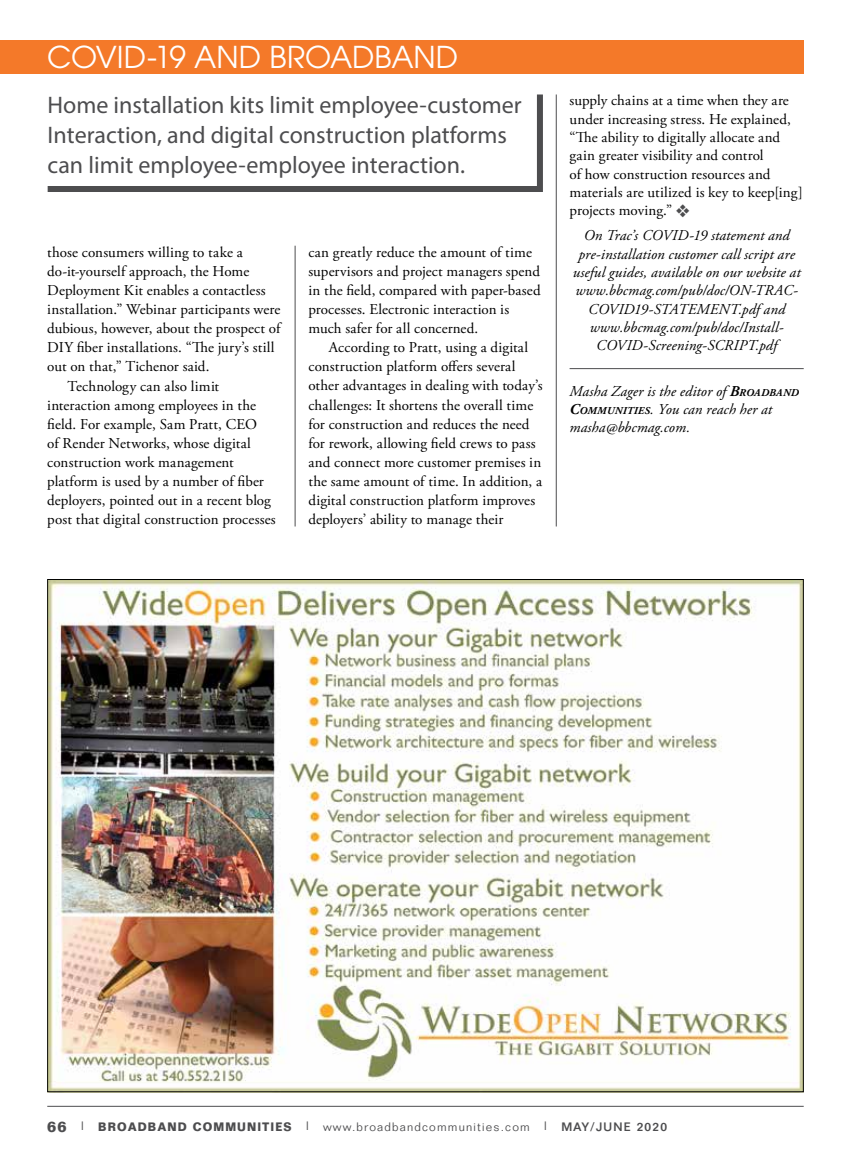
<style>
.page{position:relative;width:851px;height:1161px;background:#fff}
.page>*{position:absolute;margin:0;border:0;box-sizing:border-box;transform-origin:0 0}
.t1{font:30px "Avant Garde";letter-spacing:-.005em;color:#fff}
.t2{font:24px/30px "Myriad Pro";color:#4d4d4f}
.t3{font:15px/19px "Adobe Garamond Pro";letter-spacing:.01em;color:#000}
.t4{font:italic 15px/18.3px "Adobe Garamond Pro";letter-spacing:.005em;color:#000;text-align:center}
.t5{font:300 12px "Folio";letter-spacing:.1em;color:#4d4d4f}
.s1{color:#4d4d4f}
.s2{font-weight:700}
.s3{font-weight:700;font-size:10.5px}
.s4{font-weight:700;font-size:15px}
.s5{font-weight:500}
</style>
<div class="page">
<div style="left:0;top:40px;width:803px;height:34px;background:#f47929"></div>
<hr style="left:47px;top:1106px;width:756px;height:1px;background:#4d4d4f">
<hr style="left:556px;top:94px;width:1px;height:432px;background:#4d4d4f">
<hr style="left:295px;top:246px;width:1px;height:280px;background:#4d4d4f">
<hr style="left:569px;top:368px;width:234px;height:1px;background:#4d4d4f">
<img style="left:49px;top:581px;width:752px;height:509px">
<svg style="left:47px;top:94px;width:496px;height:98px"></svg>
<h1 class="t1" style="left:47px;top:39px;width:412px">COVID-19 AND BROADBAND</h1>
<h2 class="t2" style="left:48px;top:89px;width:475px">Home installation kits limit employee-customer<br>Interaction, and digital construction platforms can limit employee-employee interaction.</h2>
<p class="t3" style="left:47px;top:243px;width:197px">those consumers willing to take a</p>
<p class="t3" style="left:47px;top:262px;width:203px">do-it-yourself approach, the Home</p>
<p class="t3" style="left:47px;top:281px;width:220px">Deployment Kit enables a contactless</p>
<p class="t3" style="left:47px;top:300px;width:234px">installation.” Webinar participants were</p>
<p class="t3" style="left:47px;top:320px;width:234px">dubious, however, about the prospect of</p>
<p class="t3" style="left:47px;top:339px;width:229px">DIY fiber installations. “The jury’s still</p>
<p class="t3" style="left:47px;top:358px;width:164px">out on that,” Tichenor said.</p>
<p class="t3" style="left:68px;top:377px;width:153px">Technology can also limit</p>
<p class="t3" style="left:47px;top:396px;width:210px">interaction among employees in the</p>
<p class="t3" style="left:47px;top:415px;width:211px">field. For example, Sam Pratt, CEO</p>
<p class="t3" style="left:47px;top:434px;width:205px">of Render Networks, whose digital</p>
<p class="t3" style="left:47px;top:453px;width:188px">construction work management</p>
<p class="t3" style="left:47px;top:472px;width:218px">platform is used by a number of fiber</p>
<p class="t3" style="left:47px;top:491px;width:225px">deployers, pointed out in a recent blog</p>
<p class="t3" style="left:47px;top:510px;width:230px">post that digital construction processes</p>
<p class="t3" style="left:308px;top:243px;width:234px">can greatly reduce the amount of time supervisors and project managers spend in the field, compared with paper-based processes. Electronic interaction is much safer for all concerned.</p>
<p class="t3" style="left:308px;top:339px;width:236px;text-indent:20px">According to Pratt, using a digital construction platform offers several other advantages in dealing with today’s challenges: It shortens the overall time for construction and reduces the need for rework, allowing field crews to pass and connect more customer premises in the same amount of time. In addition, a digital construction platform improves deployers’ ability to manage their</p>
<p class="t3" style="left:569px;top:92px;width:235px;line-height:18.3px">supply chains at a time when they are under increasing stress. He explained, “The ability to digitally allocate and gain greater visibility and control<br>of how construction resources and materials are utilized is key to keep[ing] projects moving.” <span class="s1">❖</span></p>
<p class="t4" style="left:572px;top:227px;width:229px">On Trac’s COVID-19 statement and pre-installation customer call script are useful guides, available on our website at www.bbcmag.com/pub/doc/ON-TRAC-COVID19-STATEMENT.pdf and www.bbcmag.com/pub/doc/Install-COVID-Screening-SCRIPT.pdf</p>
<p class="t4" style="left:569px;top:382px;width:231px;text-align:left">Masha Zager is the editor of <span class="s2">B</span><span class="s3">ROADBAND<br></span><span class="s2">C</span><span class="s3">OMMUNITIES</span>. You can reach her at masha@bbcmag.com.</p>
<p class="t5" style="left:47px;top:1120px;width:621px"><span class="s4">66</span> <span class="s5">|</span> <span class="s2">BROADBAND COMMUNITIES</span> <span class="s5">|</span> www.broadbandcommunities.com <span class="s5">| MAY/JUNE 2020</span></p>
</div>
